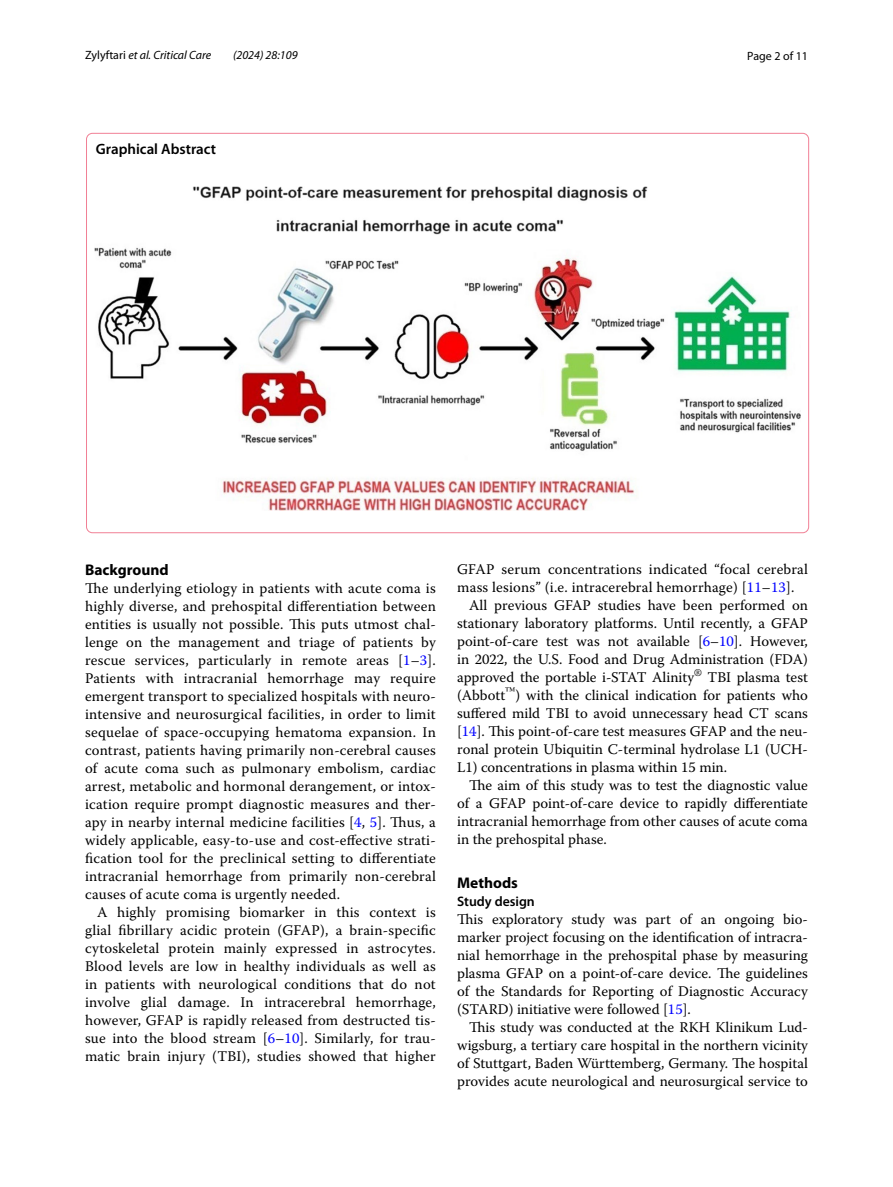
<style>
.page{position:relative;width:893px;height:1187px;background:#fff}
.page>*{position:absolute;margin:0;border:0;box-sizing:border-box;transform-origin:0 0}
.t1{font:700 15.45px "Myriad Pro";color:#000}
.t2{font:600 15px "Myriad Pro";color:#000}
.t3{font:14.7px/18px "Warnock Pro";color:#000;text-align:justify}
.t4{font:600 13.8px "Myriad Pro";color:#000}
.t5{font:italic 12px "Myriad Pro";color:#000}
.t6{font:12px "Myriad Pro";color:#000}
.s1{font-style:normal}
.s2{color:#00f}
</style>
<div class="page">
<img style="left:95px;top:186px;width:705px;height:324px">
<p class="t5" style="left:85px;top:48px;width:128px"><span class="s1">Zylyftari</span> et al. Critical Care</p>
<p class="t5" style="left:233px;top:48px;width:66px">(2024) 28:109</p>
<p class="t6" style="left:747px;top:48px;width:62px">Page 2 of 11</p>
<p class="t2" style="left:96px;top:139px;width:122px">Graphical Abstract</p>
<p class="t1" style="left:85px;top:559px;width:85px">Background</p>
<p class="t3" style="left:85px;top:578px;width:352px">The underlying etiology in patients with acute coma is highly diverse, and prehospital differentiation between entities is usually not possible. This puts utmost chal&shy;lenge on the management and triage of patients by rescue services, particularly in remote areas [<span class="s2">1</span>–<span class="s2">3</span>].<br>Patients with intracranial hemorrhage may require emergent transport to specialized hospitals with neuro&shy;intensive and neurosurgical facilities, in order to limit sequelae of space-occupying hematoma expansion. In contrast, patients having primarily non-cerebral causes of acute coma such as pulmonary embolism, cardiac arrest, metabolic and hormonal derangement, or intox&shy;ication require prompt diagnostic measures and ther&shy;apy in nearby internal medicine facilities [<span class="s2">4</span>, <span class="s2">5</span>]. Thus, a widely applicable, easy-to-use and cost-effective strati&shy;fication tool for the preclinical setting to differentiate intracranial hemorrhage from primarily non-cerebral causes of acute coma is urgently needed.</p>
<p class="t3" style="left:85px;top:902px;width:352px;text-indent:12px">A highly promising biomarker in this context is glial fibrillary acidic protein (GFAP), a brain-specific cytoskeletal protein mainly expressed in astrocytes.<br>Blood levels are low in healthy individuals as well as in patients with neurological conditions that do not involve glial damage. In intracerebral hemorrhage, however, GFAP is rapidly released from destructed tis&shy;sue into the blood stream [<span class="s2">6</span>–<span class="s2">10</span>]. Similarly, for trau&shy;matic brain injury (TBI), studies showed that higher</p>
<p class="t3" style="left:457px;top:560px;width:352px">GFAP serum concentrations indicated “focal cerebral</p>
<p class="t3" style="left:457px;top:578px;width:339px">mass lesions” (i.e. intracerebral hemorrhage) [<span class="s2">11</span>–<span class="s2">13</span>].</p>
<p class="t3" style="left:469px;top:596px;width:340px">All previous GFAP studies have been performed on</p>
<p class="t3" style="left:457px;top:614px;width:352px">stationary laboratory platforms. Until recently, a GFAP</p>
<p class="t3" style="left:457px;top:632px;width:352px">point-of-care test was not available [<span class="s2">6</span>–<span class="s2">10</span>]. However,</p>
<p class="t3" style="left:457px;top:649px;width:352px">in 2022, the U.S. Food and Drug Administration (FDA)</p>
<p class="t3" style="left:457px;top:667px;width:352px">approved the portable i-STAT Alinity<sup>®</sup> TBI plasma test</p>
<p class="t3" style="left:457px;top:686px;width:352px">(Abbott<sup>™</sup>) with the clinical indication for patients who</p>
<p class="t3" style="left:457px;top:704px;width:352px">suffered mild TBI to avoid unnecessary head CT scans</p>
<p class="t3" style="left:457px;top:722px;width:352px">[<span class="s2">14</span>]. This point-of-care test measures GFAP and the neu-</p>
<p class="t3" style="left:457px;top:740px;width:352px">ronal protein Ubiquitin C-terminal hydrolase L1 (UCH-</p>
<p class="t3" style="left:457px;top:758px;width:272px">L1) concentrations in plasma within 15 min.</p>
<p class="t3" style="left:469px;top:776px;width:340px">The aim of this study was to test the diagnostic value</p>
<p class="t3" style="left:457px;top:794px;width:352px">of a GFAP point-of-care device to rapidly differentiate</p>
<p class="t3" style="left:457px;top:812px;width:352px">intracranial hemorrhage from other causes of acute coma</p>
<p class="t3" style="left:457px;top:830px;width:151px">in the prehospital phase.</p>
<p class="t1" style="left:457px;top:872px;width:62px">Methods</p>
<p class="t4" style="left:457px;top:892px;width:79px">Study design</p>
<p class="t3" style="left:457px;top:909px;width:352px">This exploratory study was part of an ongoing bio&shy;marker project focusing on the identification of intracra&shy;nial hemorrhage in the prehospital phase by measuring plasma GFAP on a point-of-care device. The guidelines of the Standards for Reporting of Diagnostic Accuracy (STARD) initiative were followed [<span class="s2">15</span>].</p>
<p class="t3" style="left:457px;top:1017px;width:352px;text-indent:12px">This study was conducted at the RKH Klinikum Lud&shy;wigsburg, a tertiary care hospital in the northern vicinity of Stuttgart, Baden Württemberg, Germany. The hospital provides acute neurological and neurosurgical service to</p>
</div>
